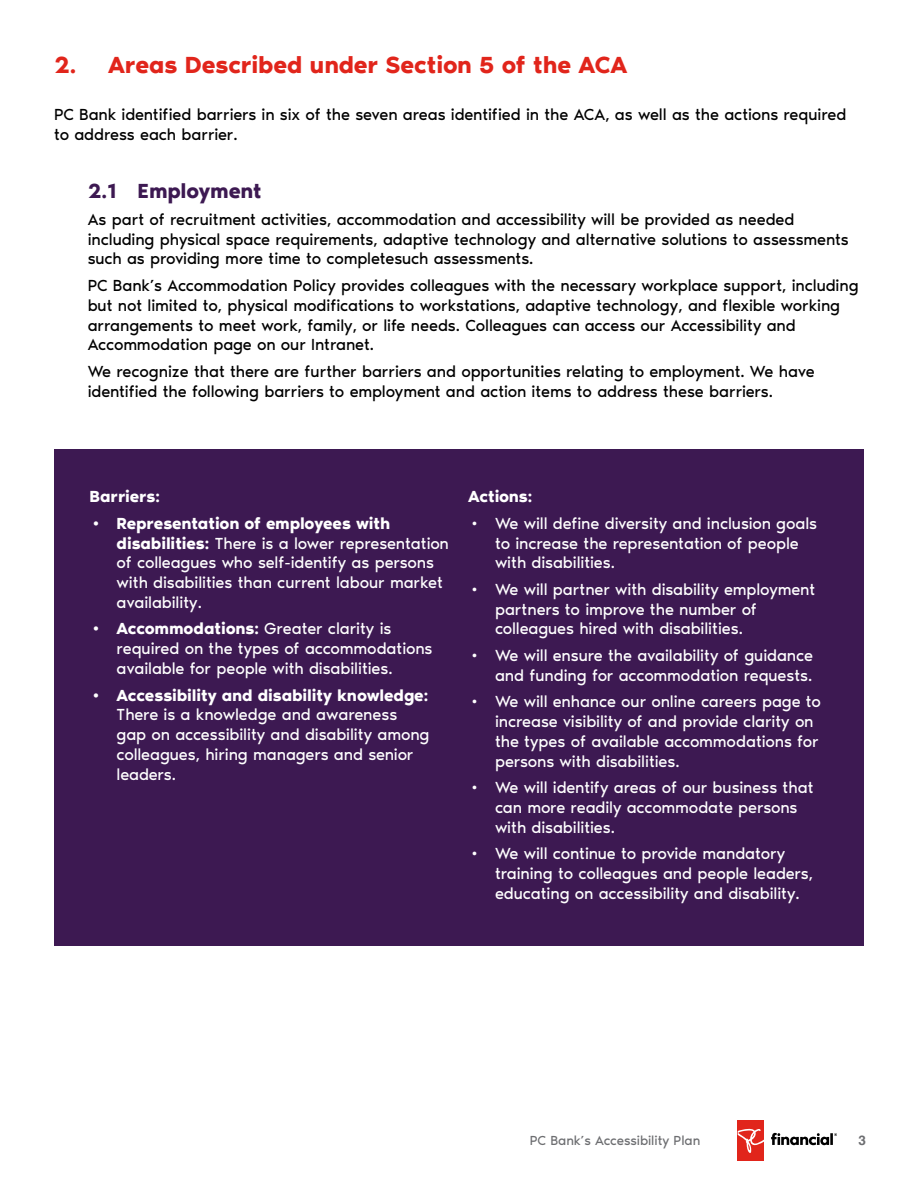
<style>
.page{position:relative;width:918px;height:1188px;background:#fff}
.page>*{position:absolute;margin:0;border:0;box-sizing:border-box;transform-origin:0 0}
.Subtitle_H2{font:600 24px "Noir Pro";color:#e1251b}
.subtitle_h3{font:600 21px "Noir Pro";letter-spacing:-.01em;color:#3d1952}
.t1{font:16.5px/19.8px "Noir Pro";letter-spacing:-.01em;color:#fff}
.Paragraph_Style_1{font:16.5px/19.8px "Noir Pro";letter-spacing:-.01em;color:#000}
.Paragraph_Style_1-2{font:600 16.5px "Noir Pro";letter-spacing:-.01em;color:#fff}
.t2{font:13.5px "Noir Pro";letter-spacing:-.01em;color:#6d6e71}
.t3{font:700 13.5px "Helvetica";color:#6d6e71}
.s1{font-weight:600}
</style>
<div class="page">
<svg style="left:771px;top:1133px;width:66px;height:12px"></svg>
<div style="left:738px;top:1121px;width:26px;height:40px;background:#e1251b"></div>
<svg style="left:738px;top:1129px;width:26px;height:24px"></svg>
<div style="left:54px;top:449px;width:810px;height:497px;background:#3d1952"></div>
<h2 class="Subtitle_H2" style="left:54px;top:46px;width:575px">2. Areas Described under Section 5 of the ACA</h2>
<p class="Paragraph_Style_1" style="left:54px;top:103px;width:794px">PC Bank identified barriers in six of the seven areas identified in the ACA, as well as the actions required to address each barrier.</p>
<h3 class="subtitle_h3" style="left:88px;top:175px;width:175px">2.1 Employment</h3>
<p class="Paragraph_Style_1" style="left:88px;top:208px;width:763px">As part of recruitment activities, accommodation and accessibility will be provided as needed including physical space requirements, adaptive technology and alternative solutions to assessments such as providing more time to completesuch assessments.</p>
<p class="Paragraph_Style_1" style="left:88px;top:274px;width:773px">PC Bank’s Accommodation Policy provides colleagues with the necessary workplace support, including but not limited to, physical modifications to workstations, adaptive technology, and flexible working arrangements to meet work, family, or life needs. Colleagues can access our Accessibility and Accommodation page on our Intranet.</p>
<p class="Paragraph_Style_1" style="left:88px;top:360px;width:728px">We recognize that there are further barriers and opportunities relating to employment. We have identified the following barriers to employment and action items to address these barriers.</p>
<p class="Paragraph_Style_1-2" style="left:90px;top:484px;width:72px">Barriers:</p>
<p class="t1" style="left:117px;top:512px;width:334px;text-indent:-27px"><span class="s1">• Representation of employees with disabilities:</span> There is a lower representation of colleagues who self-identify as persons with disabilities than current labour market availability.</p>
<p class="t1" style="left:117px;top:618px;width:317px;text-indent:-27px"><span class="s1">• Accommodations:</span> Greater clarity is required on the types of accommodations available for people with disabilities.</p>
<p class="t1" style="left:117px;top:684px;width:314px;text-indent:-27px"><span class="s1">• Accessibility and disability knowledge:<br></span>There is a knowledge and awareness gap on accessibility and disability among colleagues, hiring managers and senior leaders.</p>
<p class="Paragraph_Style_1-2" style="left:468px;top:484px;width:66px">Actions:</p>
<p class="t1" style="left:495px;top:512px;width:324px;text-indent:-27px">• We will define diversity and inclusion goals to increase the representation of people with disabilities.</p>
<p class="t1" style="left:495px;top:578px;width:322px;text-indent:-27px">• We will partner with disability employment partners to improve the number of colleagues hired with disabilities.</p>
<p class="t1" style="left:468px;top:645px;width:347px;text-align:right">• We will ensure the availability of guidance and funding for accommodation requests.</p>
<p class="t1" style="left:495px;top:691px;width:328px;text-indent:-27px">• We will enhance our online careers page to increase visibility of and provide clarity on the types of available accommodations for persons with disabilities.</p>
<p class="t1" style="left:495px;top:777px;width:320px;text-indent:-27px">• We will identify areas of our business that can more readily accommodate persons with disabilities.</p>
<p class="t1" style="left:495px;top:843px;width:320px;text-indent:-27px">• We will continue to provide mandatory training to colleagues and people leaders, educating on accessibility and disability.</p>
<p class="t2" style="left:530px;top:1131px;width:172px">PC Bank’s Accessibility Plan</p>
<p class="t3" style="left:858px;top:1132px;width:9px">3</p>
</div>
